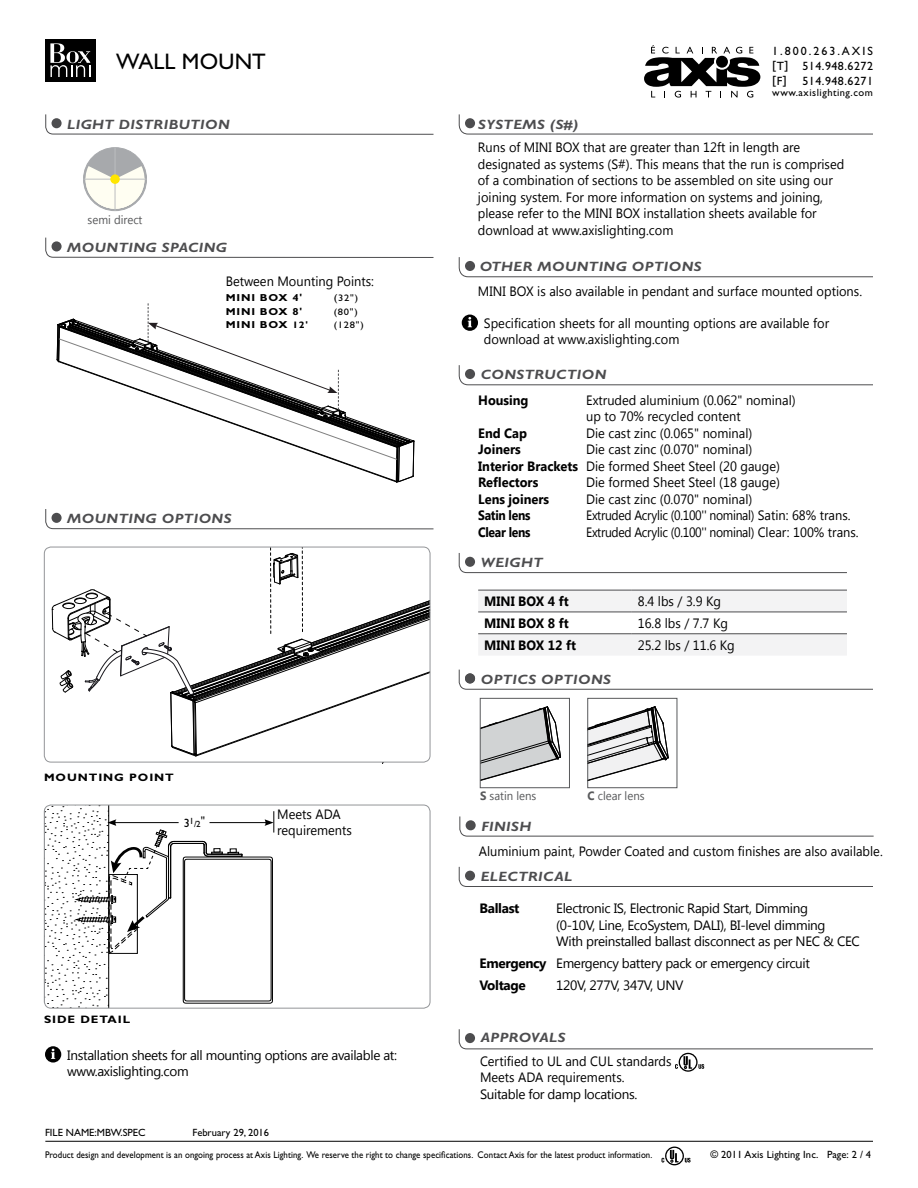
<style>
.page{position:relative;width:918px;height:1188px;background:#fff}
.page>*{position:absolute;margin:0;border:0;box-sizing:border-box;transform-origin:0 0}
.t1{font:22.5px "Gill Sans";letter-spacing:.005em;color:#000}
.t2{font:13.5px/16.5px "Segoe UI";color:#000;scale:.95 1}
.t3{font:13.5px/16.5px "Segoe UI";letter-spacing:-.025em;color:#000}
.t4{font:italic 700 13.5px "Gill Sans";letter-spacing:.03em;color:#4d4d4f;scale:1.11 1}
.t5{font:13.5px "Segoe UI";letter-spacing:-.025em;color:#000;scale:.9 1}
.t6{font:700 13.5px "Segoe UI";color:#000;scale:.95 1}
.t7{font:700 13.5px "Segoe UI";letter-spacing:-.025em;color:#000;scale:.9 1}
.t8{font:700 13.5px "Segoe UI";letter-spacing:-.025em;color:#000}
.t9{font:12px "Segoe UI";color:#58595b;scale:.95 1}
.t10{font:12px/15px "Gill Sans";letter-spacing:.1em;color:#000}
.t11{font:12px "Gill Sans";letter-spacing:.04em;color:#000}
.t12{font:700 10.8px "Gill Sans";letter-spacing:.075em;color:#000;scale:1.11 1}
.t13{font:10.5px "Gill Sans";letter-spacing:.01em;color:#000}
.t14{font:10.5px "Gill Sans";letter-spacing:.05em;color:#000}
.t15{font:700 10.2px "Gill Sans";letter-spacing:.075em;color:#000;scale:1.11 1}
.t16{font:9.75px "Gill Sans";letter-spacing:.01em;color:#000;scale:.9 1}
.t17{font:9.45px "Gill Sans";letter-spacing:.075em;color:#000;scale:1.11 1}
.t18{font:9px "Gill Sans";color:#000}
.s1{font-size:10.2px}
.s2{font-size:9.45px}
.s3{font-size:12px}
.s4{font-weight:700}
</style>
<div class="page">
<svg style="left:662px;top:1147px;width:29px;height:18px"></svg>
<hr style="left:45px;top:1141px;width:828px;height:1px;background:#000">
<svg style="left:644px;top:45px;width:116px;height:53px"></svg>
<div style="left:716px;top:56px;width:12px;height:12px;background:#000;border-radius:50%"></div>
<div style="left:45px;top:39px;width:51px;height:43px;background:#000"></div>
<svg style="left:50px;top:43px;width:40px;height:34px"></svg>
<svg style="left:459px;top:1029px;width:414px;height:43px"></svg>
<svg style="left:45px;top:237px;width:389px;height:21px"></svg>
<div style="left:52px;top:241px;width:10px;height:10px;background:#4d4d4f;border-radius:50%"></div>
<svg style="left:459px;top:553px;width:388px;height:20px"></svg>
<div style="left:465px;top:557px;width:10px;height:10px;background:#4d4d4f;border-radius:50%"></div>
<svg style="left:459px;top:365px;width:414px;height:20px"></svg>
<div style="left:465px;top:369px;width:10px;height:10px;background:#4d4d4f;border-radius:50%"></div>
<svg style="left:459px;top:257px;width:414px;height:20px"></svg>
<div style="left:465px;top:261px;width:10px;height:10px;background:#4d4d4f;border-radius:50%"></div>
<div style="left:462px;top:315px;width:16px;height:16px;background:#000;border-radius:50%"></div>
<svg style="left:468px;top:317px;width:4px;height:10px"></svg>
<svg style="left:459px;top:114px;width:414px;height:21px"></svg>
<div style="left:465px;top:118px;width:10px;height:10px;background:#4d4d4f;border-radius:50%"></div>
<svg style="left:45px;top:509px;width:389px;height:20px"></svg>
<div style="left:52px;top:513px;width:10px;height:10px;background:#4d4d4f;border-radius:50%"></div>
<svg style="left:459px;top:816px;width:415px;height:21px"></svg>
<div style="left:466px;top:820px;width:10px;height:10px;background:#4d4d4f;border-radius:50%"></div>
<svg style="left:478px;top:591px;width:369px;height:64px"></svg>
<hr style="left:478px;top:612px;width:154px;height:1px;background:#4d4d4f">
<hr style="left:632px;top:612px;width:215px;height:1px;background:#4d4d4f">
<hr style="left:478px;top:633px;width:154px;height:1px;background:#4d4d4f">
<hr style="left:632px;top:633px;width:215px;height:1px;background:#4d4d4f">
<hr style="left:478px;top:590px;width:154px;height:1px;background:#4d4d4f">
<hr style="left:632px;top:590px;width:215px;height:1px;background:#4d4d4f">
<svg style="left:52px;top:547px;width:378px;height:209px"></svg>
<div style="left:44px;top:547px;width:386px;height:215px;border:1px solid #939598;border-radius:7px"></div>
<div style="left:183px;top:857px;width:90px;height:147px;border:1px solid #000;border-radius:3px"></div>
<div style="left:184px;top:859px;width:87px;height:142px;border:1px solid #000;border-radius:3px"></div>
<div style="left:45px;top:1046px;width:16px;height:17px;background:#000;border-radius:50%"></div>
<svg style="left:51px;top:1049px;width:4px;height:10px"></svg>
<svg style="left:57px;top:303px;width:358px;height:180px"></svg>
<svg style="left:44px;top:805px;width:199px;height:203px"></svg>
<hr style="left:210px;top:822px;width:57px;height:1px;background:#000">
<svg style="left:265px;top:811px;width:10px;height:22px"></svg>
<svg style="left:45px;top:114px;width:389px;height:21px"></svg>
<div style="left:52px;top:118px;width:10px;height:10px;background:#4d4d4f;border-radius:50%"></div>
<svg style="left:83px;top:149px;width:64px;height:62px"></svg>
<div style="left:83px;top:147px;width:64px;height:64px;border:1px solid #a7a9ac;border-radius:50%"></div>
<hr style="left:83px;top:179px;width:64px;height:1px;background:#bcbec0">
<hr style="left:115px;top:147px;width:1px;height:64px;background:#bcbec0">
<div style="left:110px;top:174px;width:10px;height:10px;background:#ffe600;border-radius:50%"></div>
<svg style="left:459px;top:669px;width:414px;height:21px"></svg>
<div style="left:465px;top:673px;width:10px;height:10px;background:#4d4d4f;border-radius:50%"></div>
<svg style="left:482px;top:707px;width:79px;height:74px"></svg>
<div style="left:480px;top:698px;width:90px;height:90px;border:1px solid #58595b"></div>
<svg style="left:590px;top:707px;width:79px;height:74px"></svg>
<div style="left:588px;top:698px;width:89px;height:90px;border:1px solid #58595b"></div>
<svg style="left:459px;top:866px;width:414px;height:21px"></svg>
<div style="left:465px;top:871px;width:10px;height:10px;background:#4d4d4f;border-radius:50%"></div>
<h1 class="t1" style="left:116px;top:48px;width:151px">WALL MOUNT</h1>
<p class="t4" style="left:67px;top:116px;width:148px">LIGHT DISTRIBUTION</p>
<p class="t9" style="left:88px;top:212px;width:59px">semi direct</p>
<p class="t4" style="left:67px;top:239px;width:145px">MOUNTING SPACING</p>
<p class="t2" style="left:226px;top:272px;width:158px">Between Mounting Points:</p>
<p class="t15" style="left:226px;top:292px;width:70px">MINI BOX 4'</p>
<p class="t17" style="left:334px;top:293px;width:24px"><span class="s1">(</span>32")</p>
<p class="t15" style="left:226px;top:305px;width:70px">MINI BOX 8'</p>
<p class="t17" style="left:334px;top:306px;width:23px">(80")</p>
<p class="t15" style="left:226px;top:319px;width:76px">MINI BOX <span class="s2">12'</span></p>
<p class="t17" style="left:334px;top:320px;width:29px">(128")</p>
<p class="t4" style="left:67px;top:511px;width:150px">MOUNTING OPTIONS</p>
<p class="t12" style="left:44px;top:771px;width:118px">MOUNTING POINT</p>
<p class="t18" style="left:184px;top:819px;width:23px"><span class="s3">3</span>1/2<sup>"</sup></p>
<p class="t2" style="left:277px;top:805px;width:80px">Meets ADA requirements</p>
<p class="t12" style="left:44px;top:1013px;width:79px">SIDE DETAIL</p>
<p class="t3" style="left:67px;top:1046px;width:331px">Installation sheets for all mounting options are available at: www.axislighting.com</p>
<p class="t13" style="left:45px;top:1127px;width:102px">FILE NAME:MBW.SPEC</p>
<p class="t13" style="left:193px;top:1127px;width:78px">February 29, 2016</p>
<p class="t10" style="left:772px;top:44px;width:102px">1.800.263.AXIS [T] 514.948.6272</p>
<p class="t11" style="left:772px;top:73px;width:16px">[F]</p>
<p class="t11" style="left:802px;top:74px;width:72px">514.948.6271</p>
<p class="t14" style="left:772px;top:86px;width:102px">www.axislighting.com</p>
<p class="t4" style="left:478px;top:116px;width:92px">SYSTEMS (S#)</p>
<p class="t2" style="left:478px;top:139px;width:387px">Runs of MINI BOX that are greater than 12ft in length are designated as systems (S#). This means that the run is comprised of a combination of sections to be assembled on site using our joining system. For more information on systems and joining, please refer to the MINI BOX installation sheets available for download at www.axislighting.com</p>
<p class="t4" style="left:480px;top:259px;width:202px">OTHER MOUNTING OPTIONS</p>
<p class="t2" style="left:478px;top:283px;width:406px">MINI BOX is also available in pendant and surface mounted options.</p>
<p class="t2" style="left:484px;top:314px;width:365px">Specification sheets for all mounting options are available for download at www.axislighting.com</p>
<p class="t4" style="left:481px;top:367px;width:115px">CONSTRUCTION</p>
<p class="t6" style="left:478px;top:390px;width:55px">Housing</p>
<p class="t2" style="left:586px;top:391px;width:222px">Extruded aluminium (0.062" nominal) up to 70% recycled content</p>
<p class="t6" style="left:478px;top:423px;width:53px">End Cap</p>
<p class="t2" style="left:586px;top:424px;width:176px">Die cast zinc (0.065" nominal)</p>
<p class="t6" style="left:478px;top:440px;width:46px">Joiners</p>
<p class="t2" style="left:478px;top:440px;width:319px;text-indent:108px">Die cast zinc (0.070" nominal)<br><span class="s4">Interior Brackets</span> Die formed Sheet Steel (20 gauge)<br><span class="s4">Reflectors</span></p>
<p class="t2" style="left:586px;top:473px;width:206px">Die formed Sheet Steel (18 gauge)</p>
<p class="t6" style="left:478px;top:489px;width:76px">Lens joiners</p>
<p class="t2" style="left:586px;top:490px;width:176px">Die cast zinc (0.070" nominal)</p>
<p class="t7" style="left:478px;top:506px;width:60px">Satin lens</p>
<p class="t5" style="left:586px;top:506px;width:295px">Extruded Acrylic (0.100'' nominal) Satin: 68% trans.</p>
<p class="t7" style="left:478px;top:522px;width:60px">Clear lens</p>
<p class="t5" style="left:586px;top:522px;width:304px">Extruded Acrylic (0.100'' nominal) Clear: 100% trans.</p>
<p class="t4" style="left:481px;top:555px;width:57px">WEIGHT</p>
<p class="t6" style="left:484px;top:592px;width:91px">MINI BOX 4 ft</p>
<p class="t2" style="left:638px;top:592px;width:89px">8.4 lbs / 3.9 Kg</p>
<p class="t6" style="left:484px;top:613px;width:91px">MINI BOX 8 ft</p>
<p class="t2" style="left:638px;top:614px;width:96px">16.8 lbs / 7.7 Kg</p>
<p class="t6" style="left:484px;top:635px;width:98px">MINI BOX 12 ft</p>
<p class="t2" style="left:638px;top:636px;width:104px">25.2 lbs / 11.6 Kg</p>
<p class="t4" style="left:481px;top:671px;width:119px">OPTICS OPTIONS</p>
<p class="t9" style="left:480px;top:787px;width:61px"><span class="s4">S</span> satin lens</p>
<p class="t9" style="left:588px;top:787px;width:62px"><span class="s4">C</span> clear lens</p>
<p class="t4" style="left:481px;top:818px;width:47px">FINISH</p>
<p class="t2" style="left:479px;top:842px;width:427px">Aluminium paint, Powder Coated and custom finishes are also available.</p>
<p class="t4" style="left:481px;top:869px;width:84px">ELECTRICAL</p>
<p class="t8" style="left:480px;top:899px;width:42px">Ballast</p>
<p class="t3" style="left:556px;top:900px;width:305px">Electronic IS, Electronic Rapid Start, Dimming<br>(0-10V, Line, EcoSystem, DALI), BI-level dimming<br>With preinstalled ballast disconnect as per NEC &amp; CEC</p>
<p class="t3" style="left:480px;top:952px;width:332px;line-height:21.9px"><span class="s4">Emergency</span> Emergency battery pack or emergency circuit<br><span class="s4">Voltage</span></p>
<p class="t3" style="left:556px;top:976px;width:129px">120V, 277V, 347V, UNV</p>
<p class="t4" style="left:481px;top:1030px;width:78px">APPROVALS</p>
<p class="t2" style="left:480px;top:1052px;width:203px">Certified to UL and CUL standards<br>Meets ADA requirements.<br>Suitable for damp locations.</p>
<p class="t16" style="left:45px;top:1149px;width:676px">Product design and development is an ongoing process at Axis Lighting. We reserve the right to change specifications. Contact Axis for the latest product information.</p>
<p class="t13" style="left:710px;top:1148px;width:162px">© 2011 Axis Lighting Inc. Page: 2 / 4</p>
</div>
